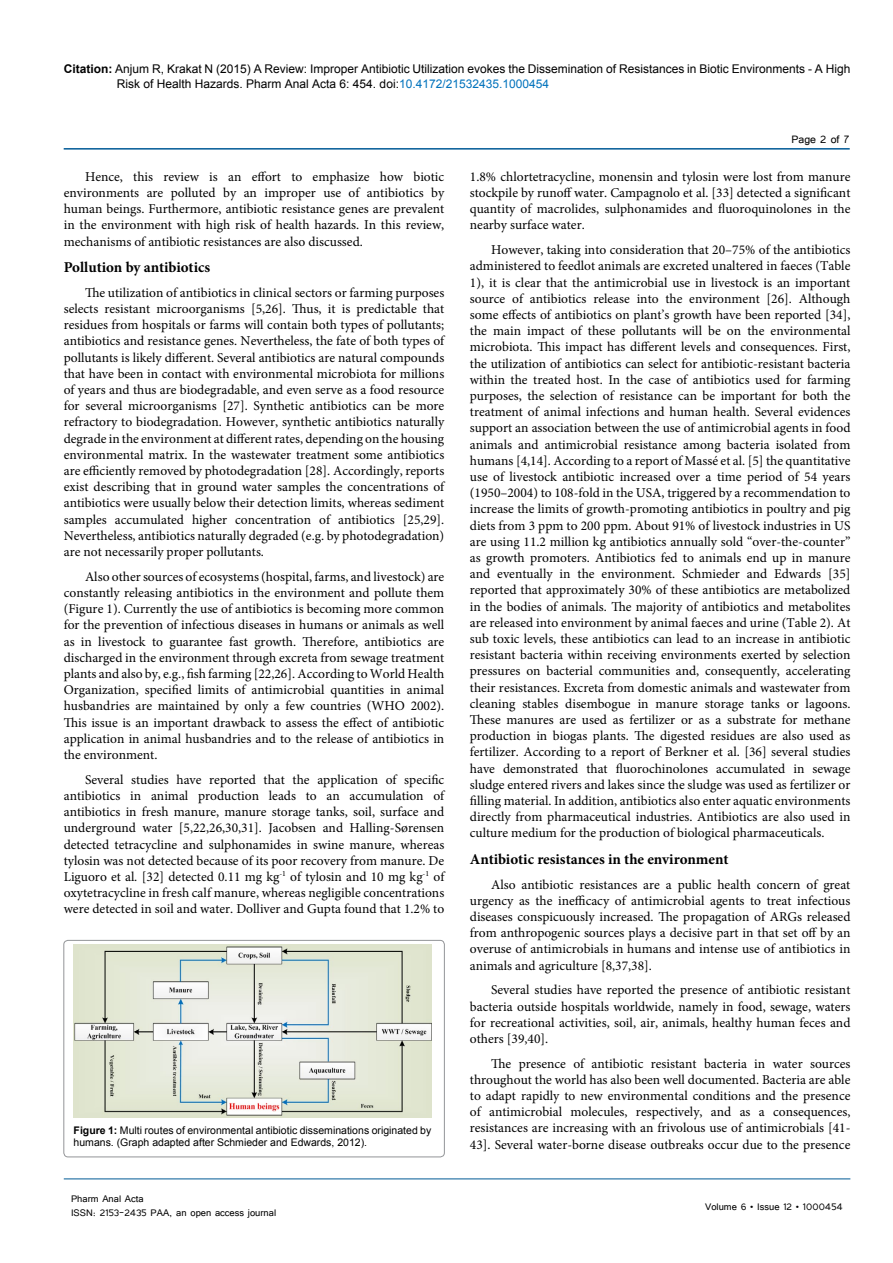
<style>
.page{position:relative;width:893px;height:1263px;background:#fff}
.page>*{position:absolute;margin:0;border:0;box-sizing:border-box;transform-origin:0 0}
.Sub-Hedding{font:700 15px "Minion Pro";letter-spacing:-.005em;color:#000}
.t1{font:13.5px/16.2px "Minion Pro";color:#000;text-align:justify}
.t2{font:13.5px "Tunga";color:#000}
.t3{font:12px/15px "Arial";color:#000}
.t4{font:12px/14.4px "Tunga";color:#000}
.t5{font:10.5px/12.6px "Arial";color:#000}
.s1{font-weight:700}
.s2{color:#0072bc}
.s3{font-style:italic}
</style>
<div class="page">
<hr style="left:64px;top:148px;width:786px;height:2px;background:#005a96">
<hr style="left:64px;top:1179px;width:786px;height:1px;background:#005a96">
<img style="left:74px;top:944px;width:357px;height:173px">
<div style="left:64px;top:940px;width:380px;height:217px;border:1px solid #939598;border-radius:4px"></div>
<p class="t3" style="left:117px;top:61px;width:735px;text-indent:-53px"><span class="s1">Citation:</span> Anjum R, Krakat N (2015) A Review: Improper Antibiotic Utilization evokes the Dissemination of Resistances in Biotic Environments - A High<br>Risk of Health Hazards. Pharm Anal Acta 6: 454. doi:<span class="s2">10.4172/21532435.1000454</span></p>
<p class="t1" style="left:64px;top:168px;width:382px;text-indent:21px">Hence, this review is an effort to emphasize how biotic environments are polluted by an improper use of antibiotics by human beings. Furthermore, antibiotic resistance genes are prevalent in the environment with high risk of health hazards. In this review, mechanisms of antibiotic resistances are also discussed.</p>
<p class="Sub-Hedding" style="left:64px;top:257px;width:148px">Pollution by antibiotics</p>
<p class="t1" style="left:64px;top:284px;width:382px;text-indent:21px">The utilization of antibiotics in clinical sectors or farming purposes selects resistant microorganisms [5,26]. Thus, it is predictable that residues from hospitals or farms will contain both types of pollutants; antibiotics and resistance genes. Nevertheless, the fate of both types of pollutants is likely different. Several antibiotics are natural compounds that have been in contact with environmental microbiota for millions of years and thus are biodegradable, and even serve as a food resource for several microorganisms [27]. Synthetic antibiotics can be more refractory to biodegradation. However, synthetic antibiotics naturally degrade in the environment at different rates, depending on the housing environmental matrix. In the wastewater treatment some antibiotics are efficiently removed by photodegradation [28]. Accordingly, reports exist describing that in ground water samples the concentrations of antibiotics were usually below their detection limits, whereas sediment samples accumulated higher concentration of antibiotics [25,29].<br>Nevertheless, antibiotics naturally degraded (e.g. by photodegradation) are not necessarily proper pollutants.</p>
<p class="t1" style="left:64px;top:568px;width:382px;text-indent:21px">Also other sources of ecosystems (hospital, farms, and livestock) are constantly releasing antibiotics in the environment and pollute them (Figure 1). Currently the use of antibiotics is becoming more common for the prevention of infectious diseases in humans or animals as well as in livestock to guarantee fast growth. Therefore, antibiotics are discharged in the environment through excreta from sewage treatment plants and also by, e.g., fish farming [22,26]. According to World Health Organization, specified limits of antimicrobial quantities in animal husbandries are maintained by only a few countries (WHO 2002).<br>This issue is an important drawback to assess the effect of antibiotic application in animal husbandries and to the release of antibiotics in the environment.</p>
<p class="t1" style="left:64px;top:771px;width:382px;text-indent:21px">Several studies have reported that the application of specific antibiotics in animal production leads to an accumulation of antibiotics in fresh manure, manure storage tanks, soil, surface and underground water [5,22,26,30,31]. Jacobsen and Halling-Sørensen detected tetracycline and sulphonamides in swine manure, whereas tylosin was not detected because of its poor recovery from manure. De Liguoro et al<span class="s3">.</span> [32] detected 0.11 mg kg<sup>-1</sup> of tylosin and 10 mg kg<sup>-1</sup> of oxytetracycline in fresh calf manure, whereas negligible concentrations were detected in soil and water. Dolliver and Gupta found that 1.2% to</p>
<p class="t5" style="left:74px;top:1124px;width:359px"><span class="s1">Figure 1:</span> Multi routes of environmental antibiotic disseminations originated by humans. (Graph adapted after Schmieder and Edwards, 2012).</p>
<p class="t4" style="left:71px;top:1190px;width:207px">Pharm Anal Acta<br>ISSN: 2153-2435 PAA, an open access journal</p>
<p class="t2" style="left:791px;top:131px;width:59px">Page 2 of 7</p>
<p class="t1" style="left:470px;top:168px;width:382px">1.8% chlortetracycline, monensin and tylosin were lost from manure stockpile by runoff water. Campagnolo et al. [33] detected a significant quantity of macrolides, sulphonamides and fluoroquinolones in the nearby surface water.</p>
<p class="t1" style="left:470px;top:242px;width:382px;text-indent:21px">However, taking into consideration that 20–75% of the antibiotics administered to feedlot animals are excreted unaltered in faeces (Table 1), it is clear that the antimicrobial use in livestock is an important source of antibiotics release into the environment [26]. Although some effects of antibiotics on plant’s growth have been reported [34], the main impact of these pollutants will be on the environmental microbiota. This impact has different levels and consequences. First, the utilization of antibiotics can select for antibiotic-resistant bacteria within the treated host. In the case of antibiotics used for farming purposes, the selection of resistance can be important for both the treatment of animal infections and human health. Several evidences support an association between the use of antimicrobial agents in food animals and antimicrobial resistance among bacteria isolated from humans [4,14]. According to a report of Massé et al. [5] the quantitative use of livestock antibiotic increased over a time period of 54 years (1950–2004) to 108-fold in the USA, triggered by a recommendation to increase the limits of growth-promoting antibiotics in poultry and pig diets from 3 ppm to 200 ppm. About 91% of livestock industries in US are using 11.2 million kg antibiotics annually sold “over-the-counter” as growth promoters. Antibiotics fed to animals end up in manure and eventually in the environment. Schmieder and Edwards [35] reported that approximately 30% of these antibiotics are metabolized in the bodies of animals. The majority of antibiotics and metabolites are released into environment by animal faeces and urine (Table 2). At sub toxic levels, these antibiotics can lead to an increase in antibiotic resistant bacteria within receiving environments exerted by selection pressures on bacterial communities and, consequently, accelerating their resistances. Excreta from domestic animals and wastewater from cleaning stables disembogue in manure storage tanks or lagoons.<br>These manures are used as fertilizer or as a substrate for methane production in biogas plants. The digested residues are also used as fertilizer. According to a report of Berkner et al. [36] several studies have demonstrated that fluorochinolones accumulated in sewage sludge entered rivers and lakes since the sludge was used as fertilizer or filling material. In addition, antibiotics also enter aquatic environments directly from pharmaceutical industries. Antibiotics are also used in culture medium for the production of biological pharmaceuticals.</p>
<p class="Sub-Hedding" style="left:470px;top:848px;width:260px">Antibiotic resistances in the environment</p>
<p class="t1" style="left:470px;top:876px;width:382px;text-indent:21px">Also antibiotic resistances are a public health concern of great urgency as the inefficacy of antimicrobial agents to treat infectious diseases conspicuously increased. The propagation of ARGs released from anthropogenic sources plays a decisive part in that set off by an overuse of antimicrobials in humans and intense use of antibiotics in animals and agriculture [8,37,38].</p>
<p class="t1" style="left:470px;top:982px;width:382px;text-indent:21px">Several studies have reported the presence of antibiotic resistant bacteria outside hospitals worldwide, namely in food, sewage, waters for recreational activities, soil, air, animals, healthy human feces and others [39,40].</p>
<p class="t1" style="left:470px;top:1055px;width:382px;text-indent:21px">The presence of antibiotic resistant bacteria in water sources throughout the world has also been well documented. Bacteria are able to adapt rapidly to new environmental conditions and the presence of antimicrobial molecules, respectively, and as a consequences, resistances are increasing with an frivolous use of antimicrobials [41- 43]. Several water-borne disease outbreaks occur due to the presence</p>
<p class="t4" style="left:705px;top:1199px;width:139px">Volume 6 • Issue 12 • 1000454</p>
</div>
